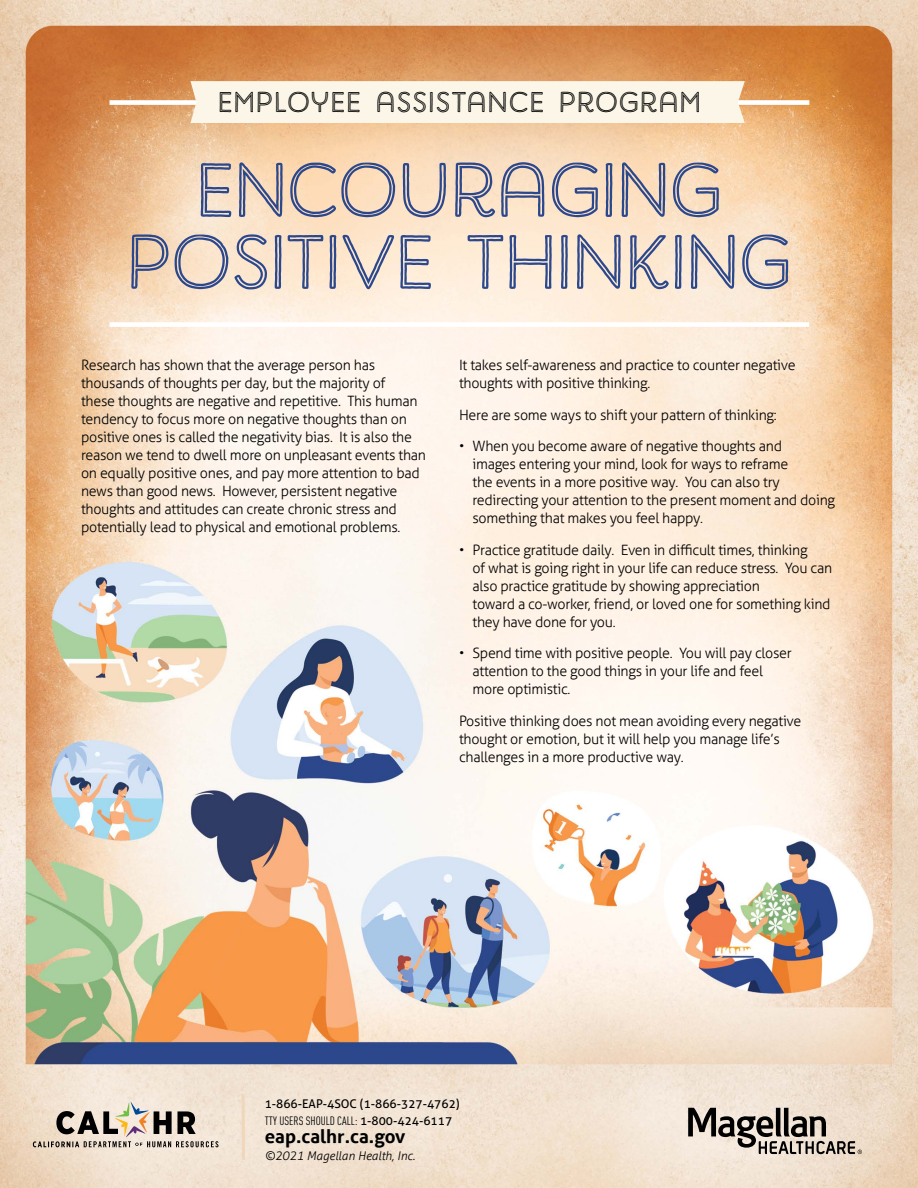
<style>
.page{position:relative;width:918px;height:1188px;background:#fff}
.page>*{position:absolute;margin:0;border:0;box-sizing:border-box;transform-origin:0 0}
.H1_Topic_Article_Tit{font:76.2px/72px "Harman Retro Inline";color:#2c488c;text-align:center}
.t1{font:28.5px "Harman Retro Inline";letter-spacing:.05em;color:#000}
.Footer_-_URL{font:700 18.75px "Aller";color:#000}
.Paragraph{font:300 14.25px/18px "Aller";letter-spacing:-.02em;color:#000}
.Footer_-_TTY{font:condensed 12px "DIN Pro";color:#000}
.Footer_-_Phone_Numbe{font:12px "Aller";color:#000}
.Footer_-_Copyright{font:italic 300 12px "Aller";color:#000}
.s1{font-family:"Aller";font-stretch:normal}
</style>
<div class="page">
<img style="left:0;top:0;width:918px;height:1188px">
<div style="left:110px;top:100px;width:699px;height:5px;background:#fff"></div>
<div style="left:190px;top:81px;width:555px;height:42px;background:#fbf6e7"></div>
<div style="left:110px;top:322px;width:699px;height:5px;background:#fff"></div>
<svg style="left:33px;top:1102px;width:186px;height:45px;background:#bfb4a7"></svg>
<svg style="left:240px;top:1091px;width:7px;height:72px"></svg>
<svg style="left:688px;top:1108px;width:174px;height:46px;background:#a79d93"></svg>
<p class="t1" style="left:218px;top:86px;width:484px">EMPLOYEE ASSISTANCE PROGRAM</p>
<h1 class="H1_Topic_Article_Tit" style="left:127px;top:155px;width:666px">ENCOURAGING<br>POSITIVE THINKING</h1>
<p class="Paragraph" style="left:81px;top:356px;width:347px">Research has shown that the average person has thousands of thoughts per day, but the majority of<br>these thoughts are negative and repetitive. This human tendency to focus more on negative thoughts than on positive ones is called the negativity bias. It is also the reason we tend to dwell more on unpleasant events than on equally positive ones, and pay more attention to bad news than good news. However, persistent negative thoughts and attitudes can create chronic stress and potentially lead to physical and emotional problems.</p>
<p class="Paragraph" style="left:459px;top:356px;width:338px">It takes self-awareness and practice to counter negative thoughts with positive thinking.</p>
<p class="Paragraph" style="left:459px;top:406px;width:319px">Here are some ways to shift your pattern of thinking:</p>
<p class="Paragraph" style="left:472px;top:437px;width:364px;text-indent:-14px">• When you become aware of negative thoughts and<br>images entering your mind, look for ways to reframe<br>the events in a more positive way. You can also try redirecting your attention to the present moment and doing something that makes you feel happy.</p>
<p class="Paragraph" style="left:472px;top:541px;width:361px;text-indent:-14px">• Practice gratitude daily. Even in difficult times, thinking<br>of what is going right in your life can reduce stress. You can also practice gratitude by showing appreciation<br>toward a co-worker, friend, or loved one for something kind they have done for you.</p>
<p class="Paragraph" style="left:472px;top:644px;width:321px;text-indent:-14px">• Spend time with positive people. You will pay closer attention to the good things in your life and feel more optimistic.</p>
<p class="Paragraph" style="left:459px;top:712px;width:344px">Positive thinking does not mean avoiding every negative thought or emotion, but it will help you manage life’s challenges in a more productive way.</p>
<p class="Footer_-_Phone_Numbe" style="left:265px;top:1096px;width:197px">1-866-EAP-4SOC (1-866-327-4762)</p>
<p class="Footer_-_TTY" style="left:265px;top:1112px;width:189px">TTY USERS SHOULD CALL: <span class="s1">1-800-424-6117</span></p>
<p class="Footer_-_URL" style="left:265px;top:1125px;width:142px">eap.calhr.ca.gov</p>
<p class="Footer_-_Copyright" style="left:265px;top:1149px;width:152px">©2021 Magellan Health, Inc.</p>
</div>
